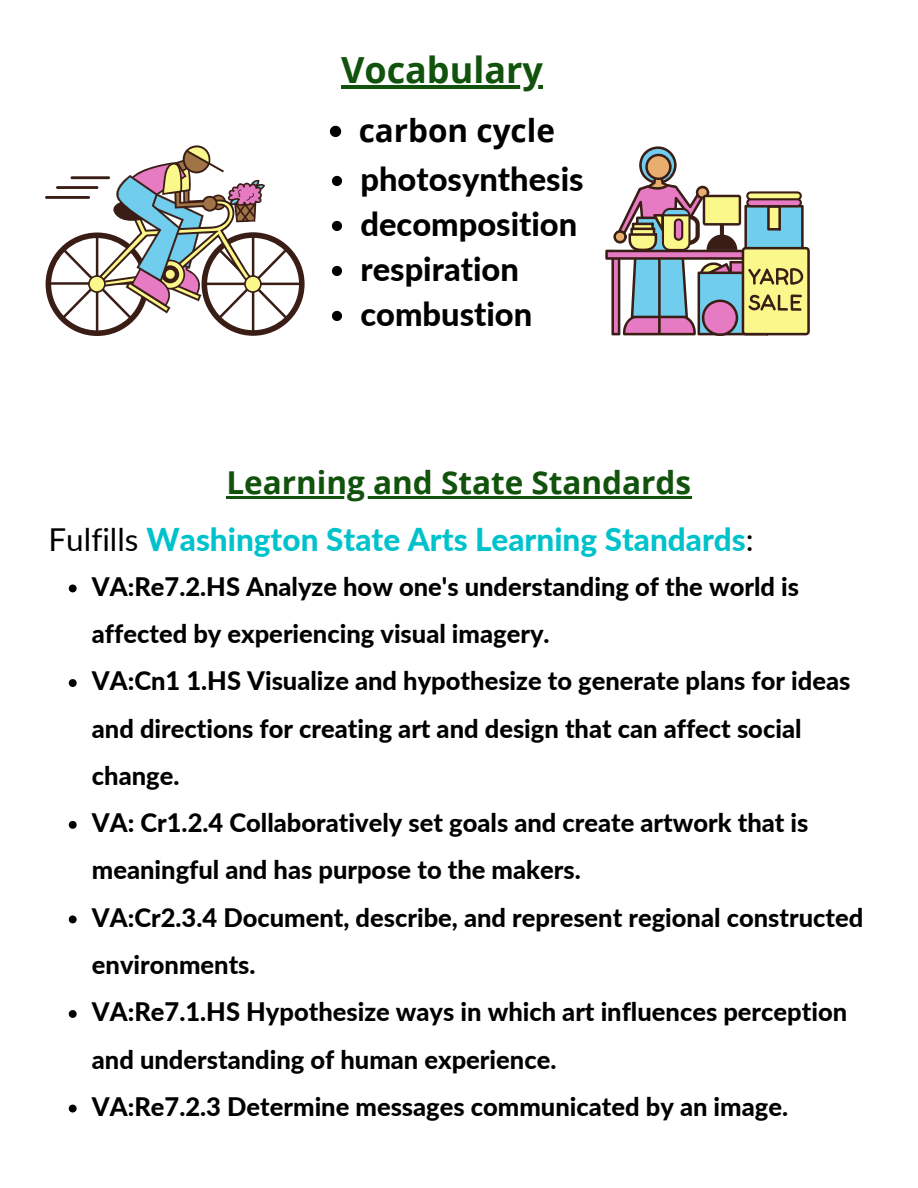
<style>
.page{position:relative;width:918px;height:1188px;background:#fff}
.page>*{position:absolute;margin:0;border:0;box-sizing:border-box;transform-origin:0 0}
.t1{font:700 36px "Open Sans";color:#11520c}
.t2{font:800 32.7px/45px "Lato";color:#000}
.t3{font:800 31.5px "Lato";color:#00c2cb}
.t4{font:700 31.5px "Open Sans";color:#11520c}
.t5{font:700 31.5px "Open Sans";color:#000}
.t6{font:800 25.5px/47.2px "Lato";color:#000}
.s1{font-weight:400;color:#000}
</style>
<div class="page">
<svg style="left:69px;top:585px;width:8px;height:7px"></svg>
<svg style="left:69px;top:679px;width:8px;height:8px"></svg>
<svg style="left:69px;top:821px;width:8px;height:8px"></svg>
<svg style="left:69px;top:915px;width:8px;height:8px"></svg>
<svg style="left:69px;top:1010px;width:8px;height:8px"></svg>
<svg style="left:69px;top:1105px;width:8px;height:7px"></svg>
<hr style="left:226px;top:496px;width:465px;height:2px;background:#11520c">
<svg style="left:332px;top:176px;width:10px;height:10px"></svg>
<svg style="left:332px;top:221px;width:10px;height:10px"></svg>
<svg style="left:332px;top:266px;width:10px;height:10px"></svg>
<svg style="left:332px;top:311px;width:10px;height:10px"></svg>
<hr style="left:45px;top:196px;width:45px;height:3px;background:#3a1e16">
<svg style="left:46px;top:145px;width:259px;height:191px"></svg>
<svg style="left:605px;top:146px;width:205px;height:190px"></svg>
<hr style="left:341px;top:85px;width:202px;height:4px;background:#11520c">
<svg style="left:330px;top:126px;width:11px;height:11px"></svg>
<h1 class="t1" style="left:341px;top:45px;width:203px">Vocabulary</h1>
<p class="t5" style="left:359px;top:108px;width:198px">carbon cycle</p>
<p class="t2" style="left:360px;top:155px;width:225px">photosynthesis decomposition respiration combustion</p>
<p class="t4" style="left:226px;top:460px;width:466px">Learning and State Standards</p>
<p class="t3" style="left:49px;top:520px;width:707px"><span class="s1">Fulfills</span> Washington State Arts Learning Standards<span class="s1">:</span></p>
<p class="t6" style="left:92px;top:562px;width:773px">VA:Re7.2.HS Analyze how one's understanding of the world is affected by experiencing visual imagery.<br>VA:Cn1 1.HS Visualize and hypothesize to generate plans for ideas and directions for creating art and design that can affect social change.<br>VA: Cr1.2.4 Collaboratively set goals and create artwork that is meaningful and has purpose to the makers.<br>VA:Cr2.3.4 Document, describe, and represent regional constructed environments.<br>VA:Re7.1.HS Hypothesize ways in which art influences perception and understanding of human experience.<br>VA:Re7.2.3 Determine messages communicated by an image.</p>
</div>
